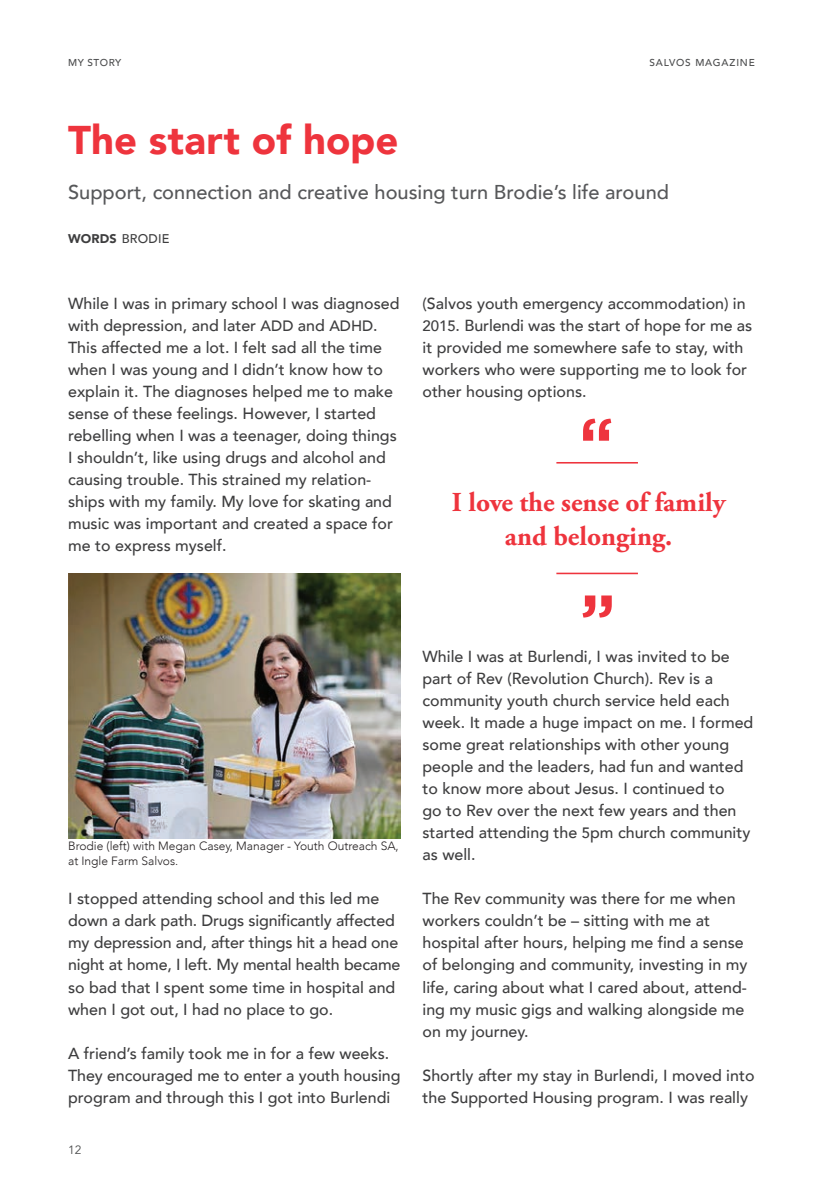
<style>
.page{position:relative;width:840px;height:1191px;background:#fff}
.page>*{position:absolute;margin:0;border:0;box-sizing:border-box;transform-origin:0 0}
.Salvos_Header{font:900 40px "Avenir";color:#ee343d}
.Pull_Quote_-_Grey{font:700 27.4px/33.6px "Adobe Garamond Pro";color:#ee343d;text-align:center}
.Salvos_Subhead{font:500 20px "Avenir";color:#57585a}
.Body{font:500 16px/22px "Avenir";color:#3e3e3f}
.Salvos_By-Line{font:500 12.6px "Avenir";letter-spacing:.015em;color:#3e3e3f}
.Image_Caption{font:300 12px/14.4px "Avenir";color:#231f20}
.t1{font:12px "Avenir";color:#4b4c4d}
.Page_name_-_Left{font:500 10px "Avenir";letter-spacing:.08em;color:#4b4c4d}
.Page_name_-_Left-2{font:500 10px "Avenir";letter-spacing:.06em;color:#4b4c4d}
.s1{font-weight:900}
.s2{font-size:15px}
</style>
<div class="page">
<svg style="left:582px;top:595px;width:29px;height:22px"></svg>
<hr style="left:556px;top:572px;width:81px;height:2px;background:#ee343d">
<hr style="left:556px;top:462px;width:81px;height:1px;background:#ee343d">
<svg style="left:583px;top:419px;width:28px;height:22px"></svg>
<img style="left:68px;top:573px;width:332px;height:265px">
<p class="Page_name_-_Left-2" style="left:68px;top:54px;width:55px">MY STORY</p>
<p class="Page_name_-_Left" style="left:649px;top:54px;width:107px">SALVOS MAGAZINE</p>
<p class="Salvos_Header" style="left:68px;top:106px;width:331px">The start of hope</p>
<p class="Salvos_Subhead" style="left:68px;top:174px;width:602px">Support, connection and creative housing turn Brodie’s life around</p>
<p class="Salvos_By-Line" style="left:68px;top:227px;width:103px"><span class="s1">WORDS</span> BRODIE</p>
<p class="Body" style="left:68px;top:291px;width:333px">While I was in primary school I was diagnosed with depression, and later <span class="s2">ADD</span> and <span class="s2">ADHD</span>.<br>This affected me a lot. I felt sad all the time when I was young and I didn’t know how to explain it. The diagnoses helped me to make sense of these feelings. However, I started rebelling when I was a teenager, doing things I shouldn’t, like using drugs and alcohol and causing trouble. This strained my relation&shy;ships with my family. My love for skating and music was important and created a space for me to express myself.</p>
<p class="Body" style="left:422px;top:291px;width:331px">(Salvos youth emergency accommodation) in <span class="s2">2015</span>. Burlendi was the start of hope for me as it provided me somewhere safe to stay, with workers who were supporting me to look for other housing options.</p>
<p class="Pull_Quote_-_Grey" style="left:451px;top:486px;width:275px">I love the sense of family and belonging.</p>
<p class="Image_Caption" style="left:68px;top:838px;width:332px">Brodie (left) with Megan Casey, Manager - Youth Outreach SA, at Ingle Farm Salvos.</p>
<p class="Body" style="left:68px;top:887px;width:334px">I stopped attending school and this led me down a dark path. Drugs significantly affected my depression and, after things hit a head one night at home, I left. My mental health became so bad that I spent some time in hospital and when I got out, I had no place to go.</p>
<p class="Body" style="left:68px;top:1041px;width:334px">A friend’s family took me in for a few weeks.<br>They encouraged me to enter a youth housing program and through this I got into Burlendi</p>
<p class="t1" style="left:68px;top:1142px;width:15px">12</p>
<p class="Body" style="left:422px;top:644px;width:332px">While I was at Burlendi, I was invited to be part of Rev (Revolution Church). Rev is a community youth church service held each week. It made a huge impact on me. I formed some great relationships with other young people and the leaders, had fun and wanted to know more about Jesus. I continued to<br>go to Rev over the next few years and then started attending the <span class="s2">5</span>pm church community as well.</p>
<p class="Body" style="left:422px;top:887px;width:326px">The Rev community was there for me when workers couldn’t be – sitting with me at hospital after hours, helping me find a sense of belonging and community, investing in my life, caring about what I cared about, attend&shy;ing my music gigs and walking alongside me on my journey.</p>
<p class="Body" style="left:422px;top:1063px;width:333px">Shortly after my stay in Burlendi, I moved into the Supported Housing program. I was really</p>
</div>
